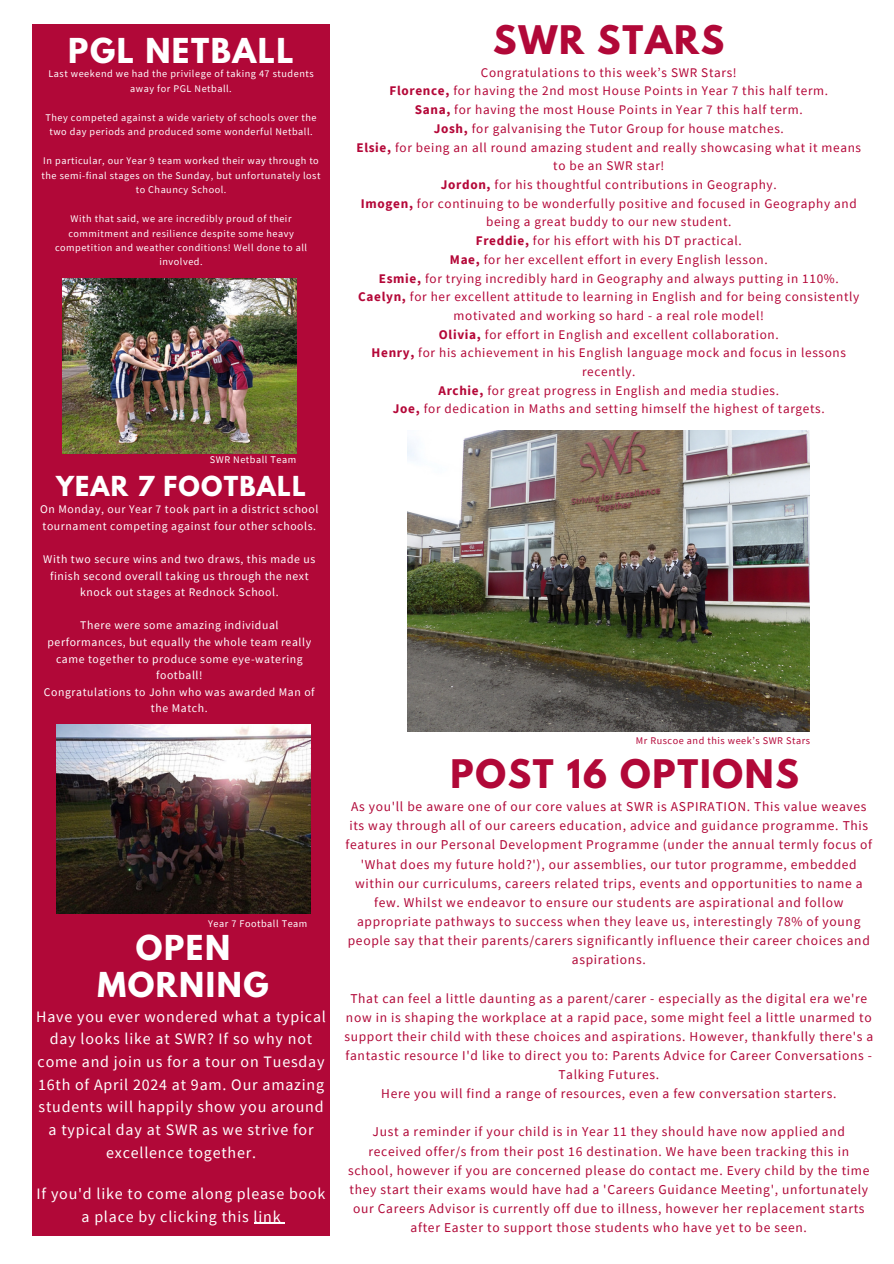
<style>
.page{position:relative;width:894px;height:1264px;background:#fff}
.page>*{position:absolute;margin:0;border:0;box-sizing:border-box;transform-origin:0 0}
.t1{font:700 34.95px "League Spartan";letter-spacing:.05em;color:#b10838}
.t2{font:700 30.45px/37.2px "League Spartan";letter-spacing:.05em;color:#fff;text-align:center}
.t3{font:700 28.95px/34.8px "League Spartan";letter-spacing:.05em;color:#fff;text-align:center}
.t4{font:700 24.45px "League Spartan";letter-spacing:.05em;color:#fff}
.t5{font:15.9px/22.6px "Source Sans Pro";letter-spacing:.05em;color:#fff;text-align:center}
.t6{font:13.5px/19.2px "Source Sans Pro";letter-spacing:.05em;color:#b10838;text-align:center}
.t7{font:13.2px/18.8px "Source Sans Pro";letter-spacing:.05em;color:#b40738;text-align:center}
.t8{font:11.7px/16.5px "Source Sans Pro";letter-spacing:.05em;color:#fff;text-align:center}
.t9{font:10.2px/14.4px "Source Sans Pro";letter-spacing:.05em;color:#fff;text-align:center}
.t10{font:10.2px "Source Sans Pro";letter-spacing:.05em;color:#b40738}
.s1{font-weight:700}
</style>
<div class="page">
<div style="left:33px;top:24px;width:296px;height:1211px;background:#b10838"></div>
<img style="left:407px;top:430px;width:402px;height:301px">
<img style="left:57px;top:724px;width:253px;height:189px">
<img style="left:62px;top:278px;width:234px;height:176px">
<svg style="left:254px;top:1222px;width:31px;height:1px"></svg>
<p class="t2" style="left:68px;top:36px;width:227px">PGL NETBALL</p>
<p class="t9" style="left:48px;top:67px;width:267px">Last weekend we had the privilege of taking 47 students away for PGL Netball.</p>
<p class="t9" style="left:45px;top:110px;width:272px">They competed against a wide variety of schools over the two day periods and produced some wonderful Netball.</p>
<h2 class="t9" style="left:42px;top:153px;width:280px">In particular, our Year 9 team worked their way through to the semi-final stages on the Sunday, but unfortunately lost to Chauncy School.</h2>
<h5 class="t9" style="left:55px;top:211px;width:253px">With that said, we are incredibly proud of their commitment and resilience despite some heavy competition and weather conditions! Well done to all involved.</h5>
<p class="t3" style="left:34px;top:36px;width:262px">YEAR 11 FOOD<br>PREPARATION<br>AND NUTRITION<br>EXAMS</p>
<h6 class="t9" style="left:210px;top:452px;width:88px">SWR Netball Team</h6>
<h5 class="t4" style="left:56px;top:474px;width:251px">YEAR 7 FOOTBALL</h5>
<p class="t8" style="left:40px;top:501px;width:280px;text-align:left">On Monday, our Year 7 took part in a district school tournament competing against four other schools.</p>
<h1 class="t8" style="left:43px;top:550px;width:273px">With two secure wins and two draws, this made us finish second overall taking us through the next knock out stages at Rednock School.</h1>
<h6 class="t8" style="left:48px;top:617px;width:265px">There were some amazing individual performances, but equally the whole team really came together to produce some eye-watering football!</h6>
<h6 class="t8" style="left:44px;top:683px;width:272px">Congratulations to John who was awarded Man of the Match.</h6>
<h1 class="t9" style="left:208px;top:916px;width:101px">Year 7 Football Team</h1>
<h4 class="t2" style="left:97px;top:933px;width:173px">OPEN<br>MORNING</h4>
<h6 class="t5" style="left:36px;top:1004px;width:291px">Have you ever wondered what a typical day looks like at SWR? If so why not come and join us for a tour on Tuesday 16th of April 2024 at 9am. Our amazing students will happily show you around a typical day at SWR as we strive for excellence together.</h6>
<p class="t5" style="left:37px;top:1181px;width:290px">If you'd like to come along please book a place by clicking this link</p>
<p class="t1" style="left:493px;top:22px;width:233px">SWR STARS</p>
<p class="t7" style="left:356px;top:63px;width:506px">Congratulations to this week’s SWR Stars!<br><span class="s1">Florence,</span> for having the 2nd most House Points in Year 7 this half term.<br><span class="s1">Sana,</span> for having the most House Points in Year 7 this half term.<br><span class="s1">Josh,</span> for galvanising the Tutor Group for house matches.<br><span class="s1">Elsie,</span> for being an all round amazing student and really showcasing what it means to be an SWR star!<br><span class="s1">Jordon,</span> for his thoughtful contributions in Geography.<br><span class="s1">Imogen,</span> for continuing to be wonderfully positive and focused in Geography and being a great buddy to our new student.<br><span class="s1">Freddie,</span> for his effort with his DT practical.<br><span class="s1">Mae,</span> for her excellent effort in every English lesson.<br><span class="s1">Esmie,</span> for trying incredibly hard in Geography and always putting in 110%.<br><span class="s1">Caelyn,</span> for her excellent attitude to learning in English and for being consistently motivated and working so hard - a real role model!<br><span class="s1">Olivia,</span> for effort in English and excellent collaboration.<br><span class="s1">Henry,</span> for his achievement in his English language mock and focus in lessons recently.<br><span class="s1">Archie,</span> for great progress in English and media studies.<br><span class="s1">Joe,</span> for dedication in Maths and setting himself the highest of targets.</p>
<p class="t10" style="left:635px;top:733px;width:175px">Mr Ruscoe and this week’s SWR Stars</p>
<p class="t1" style="left:450px;top:756px;width:350px">POST 16 OPTIONS</p>
<p class="t6" style="left:345px;top:796px;width:528px">As you'll be aware one of our core values at SWR is ASPIRATION. This value weaves its way through all of our careers education, advice and guidance programme. This features in our Personal Development Programme (under the annual termly focus of 'What does my future hold?'), our assemblies, our tutor programme, embedded within our curriculums, careers related trips, events and opportunities to name a few. Whilst we endeavor to ensure our students are aspirational and follow appropriate pathways to success when they leave us, interestingly 78% of young people say that their parents/carers significantly influence their career choices and aspirations.</p>
<p class="t6" style="left:344px;top:988px;width:530px">That can feel a little daunting as a parent/carer - especially as the digital era we're now in is shaping the workplace at a rapid pace, some might feel a little unarmed to support their child with these choices and aspirations. However, thankfully there's a fantastic resource I'd like to direct you to: Parents Advice for Career Conversations - Talking Futures.<br>Here you will find a range of resources, even a few conversation starters.</p>
<h2 class="t6" style="left:348px;top:1121px;width:522px">Just a reminder if your child is in Year 11 they should have now applied and received offer/s from their post 16 destination. We have been tracking this in school, however if you are concerned please do contact me. Every child by the time they start their exams would have had a 'Careers Guidance Meeting', unfortunately our Careers Advisor is currently off due to illness, however her replacement starts after Easter to support those students who have yet to be seen.</h2>
</div>
